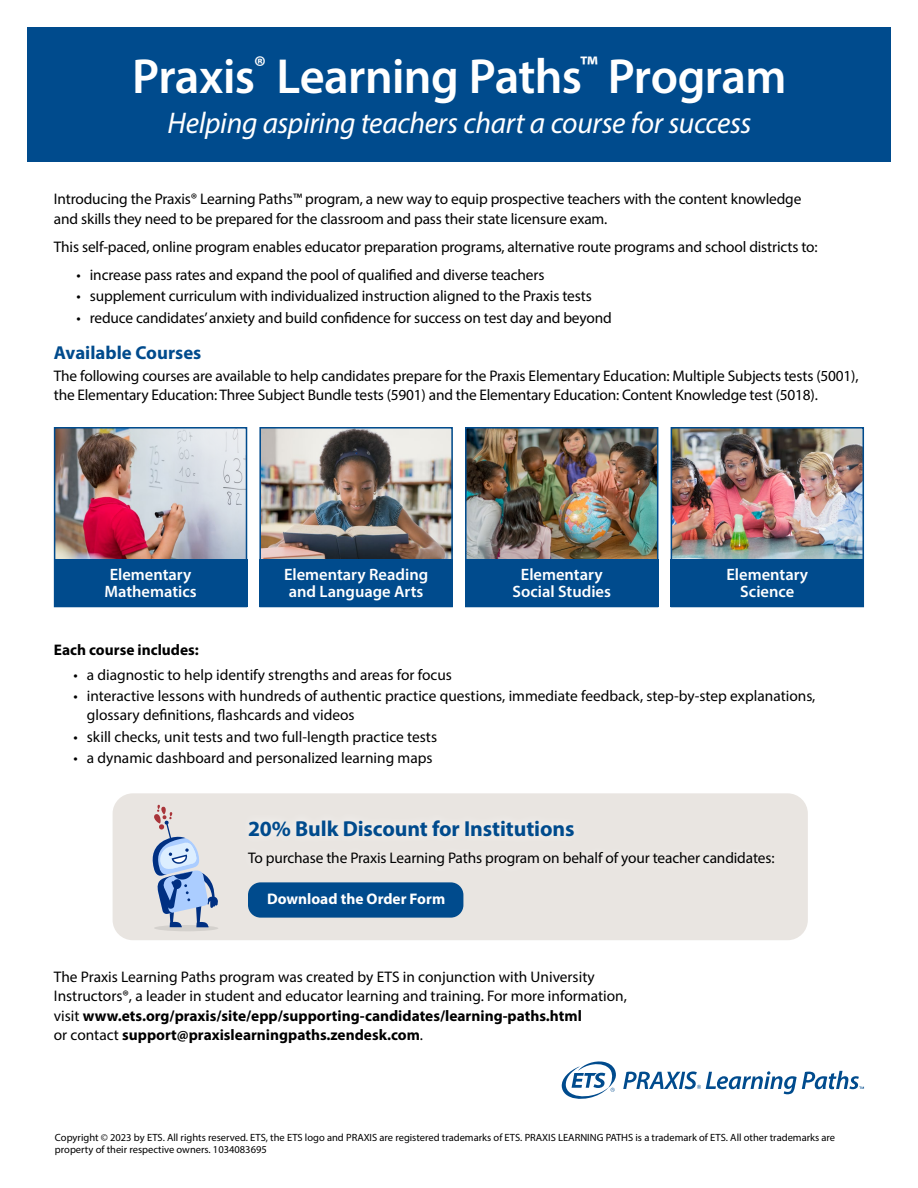
<style>
.page{position:relative;width:918px;height:1188px;background:#fff}
.page>*{position:absolute;margin:0;border:0;box-sizing:border-box;transform-origin:0 0}
.t1{font:600 49.5px "Myriad Pro";letter-spacing:-.015em;color:#fff}
.t2{font:italic 30px "Myriad Pro";letter-spacing:-.01em;color:#fff}
.t3{font:700 21.75px "Myriad Pro";letter-spacing:-.005em;color:#004b8d}
.t4{font:700 18.75px "Myriad Pro";color:#004b8d}
.t5{font:600 16.5px/17.5px "Myriad Pro";color:#fff;text-align:center}
.P__body{font:15.3px/19.2px "Myriad Pro";letter-spacing:-.01em;color:#000}
.P__CTA{font:700 15.3px "Myriad Pro";color:#fff}
.P__body-2{font:700 15.3px "Myriad Pro";color:#000}
.P__copyright{font:10.5px/12.3px "Myriad Pro";color:#000}
.s1{font-weight:700}
</style>
<div class="page">
<div style="left:28px;top:27px;width:863px;height:135px;background:#004b8d"></div>
<svg style="left:562px;top:1061px;width:302px;height:38px"></svg>
<img style="left:57px;top:430px;width:187px;height:130px">
<div style="left:54px;top:427px;width:193px;height:180px;border:2px solid #004b8d"></div>
<div style="left:54px;top:560px;width:193px;height:47px;background:#004b8d"></div>
<img style="left:674px;top:430px;width:187px;height:130px">
<div style="left:671px;top:427px;width:193px;height:180px;border:2px solid #004b8d"></div>
<div style="left:671px;top:560px;width:193px;height:47px;background:#004b8d"></div>
<img style="left:262px;top:430px;width:188px;height:130px">
<div style="left:259px;top:427px;width:194px;height:180px;border:2px solid #004b8d"></div>
<div style="left:259px;top:560px;width:194px;height:47px;background:#004b8d"></div>
<img style="left:468px;top:430px;width:187px;height:130px">
<div style="left:465px;top:427px;width:193px;height:180px;border:2px solid #004b8d"></div>
<div style="left:465px;top:560px;width:193px;height:47px;background:#004b8d"></div>
<div style="left:113px;top:793px;width:695px;height:147px;background:#e9e5e1;border-radius:20px"></div>
<div style="left:248px;top:882px;width:215px;height:36px;background:#004b8d;border-radius:13px"></div>
<svg style="left:154px;top:925px;width:64px;height:6px"></svg>
<svg style="left:152px;top:805px;width:66px;height:122px"></svg>
<h1 class="t1" style="left:132px;top:45px;width:656px">Praxis<sup>®</sup> Learning Paths<sup>™</sup> Program</h1>
<h1 class="t2" style="left:167px;top:104px;width:586px">Helping aspiring teachers chart a course for success</h1>
<p class="P__body" style="left:54px;top:189px;width:749px">Introducing the Praxis® Learning Paths™ program, a new way to equip prospective teachers with the content knowledge and skills they need to be prepared for the classroom and pass their state licensure exam.</p>
<p class="P__body" style="left:54px;top:237px;width:765px">This self-paced, online program enables educator preparation programs, alternative route programs and school districts to:</p>
<p class="P__body" style="left:77px;top:265px;width:469px">• increase pass rates and expand the pool of qualified and diverse teachers</p>
<p class="P__body" style="left:77px;top:286px;width:517px">• supplement curriculum with individualized instruction aligned to the Praxis tests</p>
<p class="P__body" style="left:77px;top:308px;width:537px">• reduce candidates’ anxiety and build confidence for success on test day and beyond</p>
<h2 class="t4" style="left:54px;top:341px;width:149px">Available Courses</h2>
<p class="P__body" style="left:54px;top:366px;width:806px">The following courses are available to help candidates prepare for the Praxis Elementary Education: Multiple Subjects tests (5001), the Elementary Education: Three Subject Bundle tests (5901) and the Elementary Education: Content Knowledge test (5018).</p>
<h3 class="t5" style="left:104px;top:565px;width:94px">Elementary<br>Mathematics</h3>
<h3 class="t5" style="left:726px;top:565px;width:83px">Elementary<br>Science</h3>
<h3 class="t5" style="left:284px;top:565px;width:146px;text-align:left">Elementary Reading and Language Arts</h3>
<h3 class="t5" style="left:512px;top:565px;width:100px">Elementary<br>Social Studies</h3>
<p class="P__body-2" style="left:54px;top:640px;width:147px">Each course includes:</p>
<p class="P__body" style="left:74px;top:665px;width:380px">• a diagnostic to help identify strengths and areas for focus</p>
<p class="P__body" style="left:87px;top:686px;width:730px;text-indent:-13px">• interactive lessons with hundreds of authentic practice questions, immediate feedback, step-by-step explanations, glossary definitions, flashcards and videos</p>
<p class="P__body" style="left:74px;top:727px;width:365px">• skill checks, unit tests and two full-length practice tests</p>
<p class="P__body" style="left:74px;top:748px;width:361px">• a dynamic dashboard and personalized learning maps</p>
<h2 class="t3" style="left:248px;top:814px;width:328px">20% Bulk Discount for Institutions</h2>
<p class="P__body" style="left:248px;top:848px;width:528px">To purchase the Praxis Learning Paths program on behalf of your teacher candidates:</p>
<p class="P__CTA" style="left:267px;top:889px;width:180px">Download the Order Form</p>
<p class="P__body" style="left:54px;top:967px;width:575px">The Praxis Learning Paths program was created by ETS in conjunction with University Instructors®, a leader in student and educator learning and training. For more information, visit <span class="s1">www.ets.org/praxis/site/epp/supporting-candidates/learning-paths.html<br></span>or contact <span class="s1">support@praxislearningpaths.zendesk.com</span>.</p>
<p class="P__copyright" style="left:55px;top:1131px;width:782px">Copyright © 2023 by ETS. All rights reserved. ETS, the ETS logo and PRAXIS are registered trademarks of ETS. PRAXIS LEARNING PATHS is a trademark of ETS. All other trademarks are property of their respective owners. 1034083695</p>
</div>
